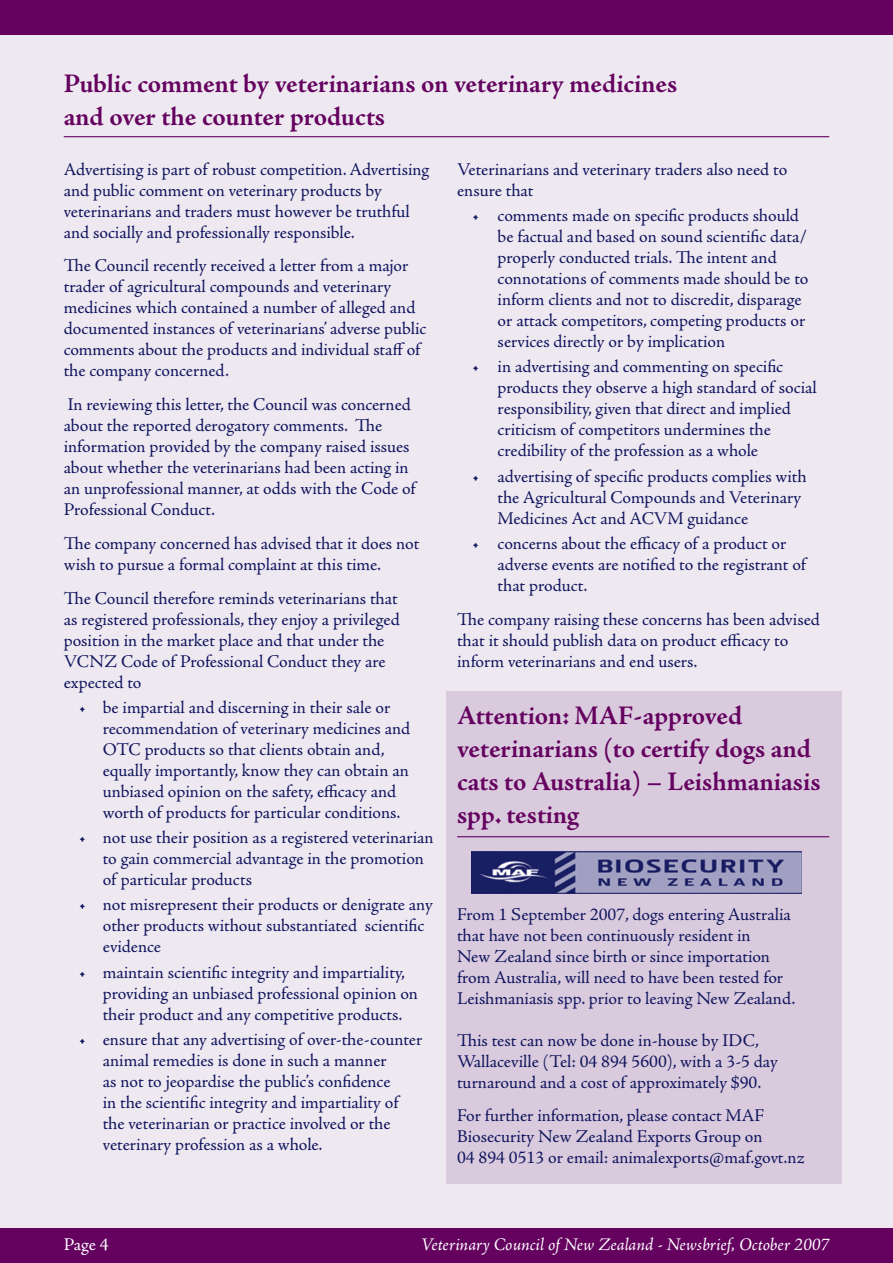
<style>
.page{position:relative;width:893px;height:1263px;background:#eee9f1}
.page>*{position:absolute;margin:0;border:0;box-sizing:border-box;transform-origin:0 0}
.t1{font:700 27px/33px "Adobe Jenson Pro";color:#650260}
.t2{font:18px/21px "Adobe Jenson Pro";color:#11155e}
.t3{font:italic 18px "Adobe Jenson Pro";color:#fff}
.t4{font:18px "Adobe Jenson Pro";color:#fff}
</style>
<div class="page">
<div style="left:0;top:0;width:893px;height:34px;background:#650260"></div>
<div style="left:0;top:1229px;width:893px;height:34px;background:#650260"></div>
<div style="left:446px;top:691px;width:396px;height:493px;background:#d9cbdd"></div>
<hr style="left:64px;top:136px;width:765px;height:1px;background:#650260">
<img style="left:471px;top:851px;width:330px;height:42px">
<hr style="left:457px;top:836px;width:372px;height:1px;background:#650260">
<h1 class="t1" style="left:64px;top:69px;width:615px">Public comment by veterinarians on veterinary medicines and over the counter products</h1>
<p class="t2" style="left:64px;top:160px;width:367px">Advertising is part of robust competition. Advertising and public comment on veterinary products by veterinarians and traders must however be truthful and socially and professionally responsible.</p>
<p class="t2" style="left:64px;top:257px;width:364px">The Council recently received a letter from a major trader of agricultural compounds and veterinary medicines which contained a number of alleged and documented instances of veterinarians’ adverse public comments about the products and individual staff of the company concerned.</p>
<p class="t2" style="left:64px;top:395px;width:353px">In reviewing this letter, the Council was concerned about the reported derogatory comments. The information provided by the company raised issues about whether the veterinarians had been acting in an unprofessional manner, at odds with the Code of Professional Conduct.</p>
<p class="t2" style="left:64px;top:534px;width:357px">The company concerned has advised that it does not wish to pursue a formal complaint at this time.</p>
<p class="t2" style="left:64px;top:589px;width:337px">The Council therefore reminds veterinarians that as registered professionals, they enjoy a privileged position in the market place and that under the VCNZ Code of Professional Conduct they are expected to</p>
<p class="t2" style="left:103px;top:698px;width:309px;text-indent:-24px">• be impartial and discerning in their sale or recommendation of veterinary medicines and OTC products so that clients obtain and, equally importantly, know they can obtain an unbiased opinion on the safety, efficacy and worth of products for particular conditions.</p>
<p class="t2" style="left:103px;top:828px;width:332px;text-indent:-24px">• not use their position as a registered veterinarian to gain commercial advantage in the promotion of particular products</p>
<p class="t2" style="left:103px;top:896px;width:332px;text-indent:-24px">• not misrepresent their products or denigrate any other products without substantiated scientific evidence</p>
<p class="t2" style="left:103px;top:963px;width:317px;text-indent:-24px">• maintain scientific integrity and impartiality, providing an unbiased professional opinion on their product and any competitive products.</p>
<p class="t2" style="left:103px;top:1030px;width:321px;text-indent:-24px">• ensure that any advertising of over-the-counter animal remedies is done in such a manner<br>as not to jeopardise the public’s confidence<br>in the scientific integrity and impartiality of the veterinarian or practice involved or the veterinary profession as a whole.</p>
<p class="t2" style="left:457px;top:160px;width:332px">Veterinarians and veterinary traders also need to ensure that</p>
<p class="t2" style="left:498px;top:206px;width:312px;text-indent:-26px">• comments made on specific products should be factual and based on sound scientific data/ properly conducted trials. The intent and connotations of comments made should be to inform clients and not to discredit, disparage or attack competitors, competing products or services directly or by implication</p>
<p class="t2" style="left:498px;top:358px;width:321px;text-indent:-26px">• in advertising and commenting on specific products they observe a high standard of social responsibility, given that direct and implied criticism of competitors undermines the credibility of the profession as a whole</p>
<p class="t2" style="left:498px;top:467px;width:311px;text-indent:-26px">• advertising of specific products complies with the Agricultural Compounds and Veterinary<br>Medicines Act and ACVM guidance</p>
<p class="t2" style="left:498px;top:534px;width:310px;text-indent:-26px">• concerns about the efficacy of a product or adverse events are notified to the registrant of that product.</p>
<p class="t2" style="left:457px;top:610px;width:364px">The company raising these concerns has been advised that it should publish data on product efficacy to inform veterinarians and end users.</p>
<h1 class="t1" style="left:457px;top:701px;width:365px">Attention: MAF-approved veterinarians (to certify dogs and cats to Australia) – Leishmaniasis spp. testing</h1>
<p class="t2" style="left:457px;top:905px;width:340px">From 1 September 2007, dogs entering Australia that have not been continuously resident in<br>New Zealand since birth or since importation from Australia, will need to have been tested for Leishmaniasis spp. prior to leaving New Zealand.</p>
<p class="t2" style="left:457px;top:1031px;width:322px">This test can now be done in-house by IDC,<br>Wallaceville (Tel: 04 894 5600), with a 3-5 day turnaround and a cost of approximately $90.</p>
<p class="t2" style="left:457px;top:1107px;width:349px">For further information, please contact MAF<br>Biosecurity New Zealand Exports Group on<br>04 894 0513 or email: animalexports@maf.govt.nz</p>
<p class="t4" style="left:64px;top:1238px;width:46px">Page 4</p>
<p class="t3" style="left:421px;top:1238px;width:410px">Veterinary Council of New Zealand - Newsbrief, October 2007</p>
</div>
